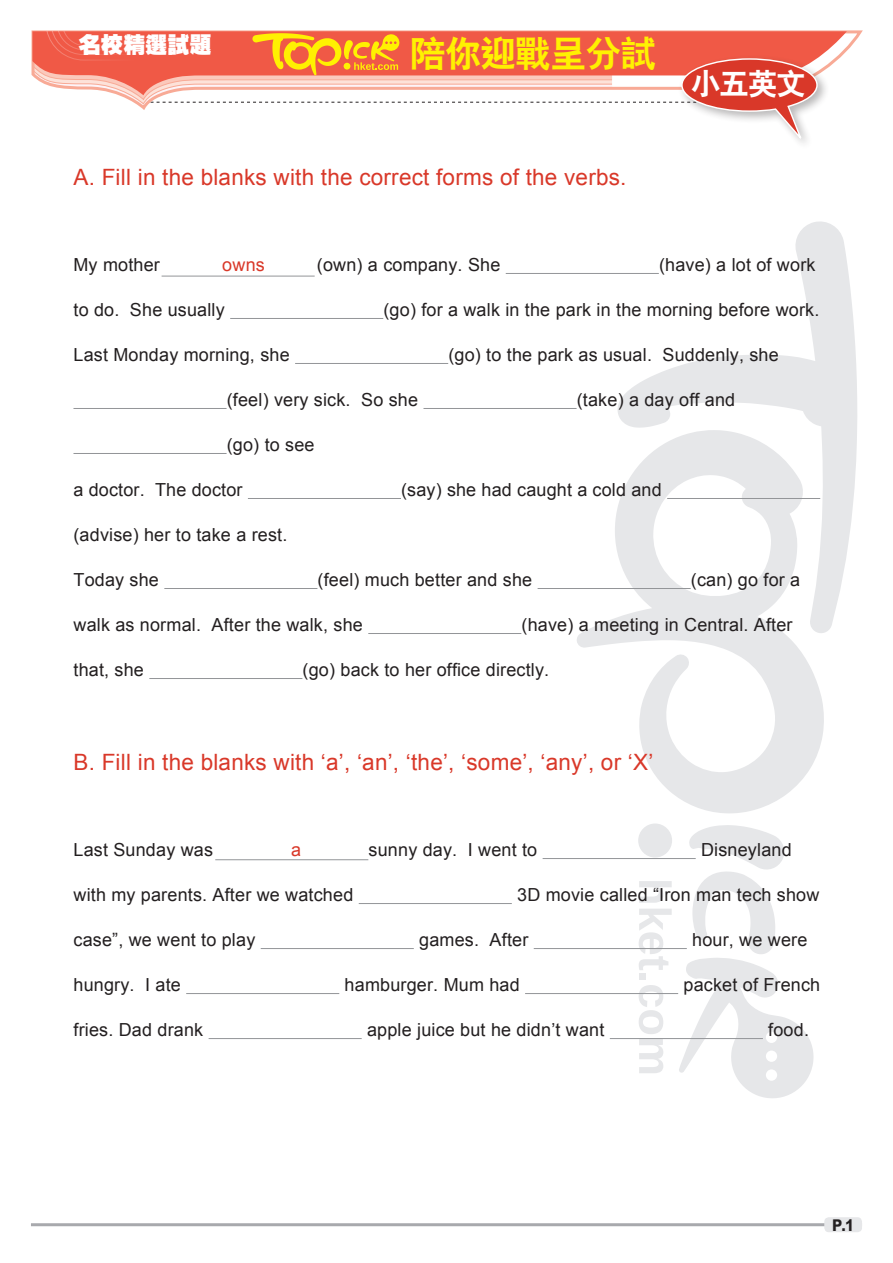
<style>
.page{position:relative;width:893px;height:1263px;background:#fff}
.page>*{position:absolute;margin:0;border:0;box-sizing:border-box;transform-origin:0 0}
.小題eq{font:36px "C Hei 2 Xbold HKSCS";letter-spacing:-.025em;color:#fff101}
.內文{font:30px "C Hei 2 Xbold HKSCS";color:#fff}
.Ex_Questions{font:22.5px "Arial";letter-spacing:.01em;color:#d93829}
.小題{font:22.2px "C Hei Ultra Bold HKSCS";color:#fff}
.Ex_Questions-2{font:18px "Arial";letter-spacing:.01em;color:#231f20}
.Ex_Questions-3{font:18px "Arial";color:#d93829}
.t1{font:16.2px "M Hei Xbold HKSCS";color:#231f20;scale:.9 1}
</style>
<div class="page">
<svg style="left:639px;top:881px;width:33px;height:22px"></svg>
<svg style="left:639px;top:909px;width:33px;height:61px"></svg>
<div style="left:639px;top:974px;width:7px;height:6px;background:#e6e7e9"></div>
<svg style="left:639px;top:985px;width:24px;height:88px"></svg>
<div style="left:638px;top:823px;width:34px;height:34px;background:#e6e7e9;border-radius:50%"></div>
<svg style="left:679px;top:825px;width:135px;height:273px"></svg>
<svg style="left:617px;top:221px;width:240px;height:411px"></svg>
<svg style="left:577px;top:430px;width:248px;height:383px"></svg>
<hr style="left:506px;top:273px;width:153px;height:1px;background:#939598">
<hr style="left:230px;top:318px;width:153px;height:1px;background:#939598">
<hr style="left:295px;top:363px;width:153px;height:1px;background:#939598">
<hr style="left:73px;top:408px;width:154px;height:1px;background:#939598">
<hr style="left:423px;top:408px;width:154px;height:1px;background:#939598">
<hr style="left:73px;top:453px;width:154px;height:1px;background:#939598">
<hr style="left:248px;top:498px;width:153px;height:1px;background:#939598">
<hr style="left:667px;top:498px;width:153px;height:1px;background:#939598">
<hr style="left:164px;top:588px;width:153px;height:1px;background:#939598">
<hr style="left:538px;top:588px;width:153px;height:1px;background:#939598">
<hr style="left:368px;top:633px;width:153px;height:1px;background:#939598">
<hr style="left:149px;top:678px;width:153px;height:1px;background:#939598">
<hr style="left:543px;top:858px;width:153px;height:1px;background:#939598">
<hr style="left:359px;top:903px;width:153px;height:1px;background:#939598">
<hr style="left:261px;top:948px;width:153px;height:1px;background:#939598">
<hr style="left:534px;top:948px;width:153px;height:1px;background:#939598">
<hr style="left:186px;top:993px;width:153px;height:1px;background:#939598">
<hr style="left:525px;top:993px;width:153px;height:1px;background:#939598">
<hr style="left:209px;top:1038px;width:153px;height:1px;background:#939598">
<hr style="left:610px;top:1038px;width:153px;height:1px;background:#939598">
<hr style="left:31px;top:1223px;width:831px;height:3px;background:#a8a9ad">
<div style="left:824px;top:1217px;width:38px;height:15px;background:#e6e7e9;border-radius:4px"></div>
<hr style="left:162px;top:276px;width:153px;height:1px;background:#939598">
<hr style="left:215px;top:859px;width:153px;height:1px;background:#939598">
<svg style="left:818px;top:31px;width:29px;height:36px"></svg>
<div style="left:678px;top:54px;width:151px;height:96px;background:#231f20;opacity:.32"></div>
<svg style="left:31px;top:30px;width:787px;height:116px"></svg>
<p class="小題" style="left:79px;top:30px;width:135px">名校精選試題</p>
<p class="小題eq" style="left:410px;top:30px;width:248px">陪你迎戰呈分試</p>
<p class="Ex_Questions" style="left:73px;top:162px;width:555px">A. Fill in the blanks with the correct forms of the verbs.</p>
<p class="內文" style="left:691px;top:64px;width:117px">小五英文</p>
<p class="Ex_Questions-2" style="left:73px;top:253px;width:88px">My mother</p>
<p class="Ex_Questions-3" style="left:222px;top:253px;width:44px">owns</p>
<p class="Ex_Questions-2" style="left:317px;top:253px;width:185px">(own) a company. She</p>
<p class="Ex_Questions-2" style="left:659px;top:253px;width:158px">(have) a lot of work</p>
<p class="Ex_Questions-2" style="left:73px;top:298px;width:153px">to do. She usually</p>
<p class="Ex_Questions-2" style="left:383px;top:298px;width:437px">(go) for a walk in the park in the morning before work.</p>
<p class="Ex_Questions-2" style="left:73px;top:343px;width:218px">Last Monday morning, she</p>
<p class="Ex_Questions-2" style="left:448px;top:343px;width:332px">(go) to the park as usual. Suddenly, she</p>
<p class="Ex_Questions-2" style="left:227px;top:388px;width:193px">(feel) very sick. So she</p>
<p class="Ex_Questions-2" style="left:577px;top:388px;width:160px">(take) a day off and</p>
<p class="Ex_Questions-2" style="left:227px;top:433px;width:89px">(go) to see</p>
<p class="Ex_Questions-2" style="left:73px;top:478px;width:171px">a doctor. The doctor</p>
<p class="Ex_Questions-2" style="left:401px;top:478px;width:262px">(say) she had caught a cold and</p>
<p class="Ex_Questions-2" style="left:73px;top:523px;width:215px">(advise) her to take a rest.</p>
<p class="Ex_Questions-2" style="left:73px;top:568px;width:87px">Today she</p>
<p class="Ex_Questions-2" style="left:318px;top:568px;width:216px">(feel) much better and she</p>
<p class="Ex_Questions-2" style="left:691px;top:568px;width:111px">(can) go for a</p>
<p class="Ex_Questions-2" style="left:73px;top:613px;width:291px">walk as normal. After the walk, she</p>
<p class="Ex_Questions-2" style="left:522px;top:613px;width:273px">(have) a meeting in Central. After</p>
<p class="Ex_Questions-2" style="left:73px;top:658px;width:72px">that, she</p>
<p class="Ex_Questions-2" style="left:303px;top:658px;width:248px">(go) back to her office directly.</p>
<p class="Ex_Questions" style="left:73px;top:747px;width:581px">B. Fill in the blanks with ‘a’, ‘an’, ‘the’, ‘some’, ‘any’, or ‘X’</p>
<p class="Ex_Questions-2" style="left:73px;top:838px;width:141px">Last Sunday was</p>
<p class="Ex_Questions-3" style="left:291px;top:838px;width:12px">a</p>
<p class="Ex_Questions-2" style="left:369px;top:838px;width:170px">sunny day. I went to</p>
<p class="Ex_Questions-2" style="left:701px;top:838px;width:92px">Disneyland</p>
<p class="Ex_Questions-2" style="left:73px;top:883px;width:281px">with my parents. After we watched</p>
<p class="Ex_Questions-2" style="left:517px;top:883px;width:304px">3D movie called “Iron man tech show</p>
<p class="Ex_Questions-2" style="left:73px;top:928px;width:183px">case”, we went to play</p>
<p class="Ex_Questions-2" style="left:419px;top:928px;width:111px">games. After</p>
<p class="Ex_Questions-2" style="left:692px;top:928px;width:117px">hour, we were</p>
<p class="Ex_Questions-2" style="left:73px;top:973px;width:109px">hungry. I ate</p>
<p class="Ex_Questions-2" style="left:345px;top:973px;width:177px">hamburger. Mum had</p>
<p class="Ex_Questions-2" style="left:683px;top:973px;width:138px">packet of French</p>
<p class="Ex_Questions-2" style="left:73px;top:1018px;width:131px">fries. Dad drank</p>
<p class="Ex_Questions-2" style="left:367px;top:1018px;width:239px">apple juice but he didn’t want</p>
<p class="Ex_Questions-2" style="left:768px;top:1018px;width:42px">food.</p>
<p class="t1" style="left:832px;top:1214px;width:26px">P.1</p>
</div>
